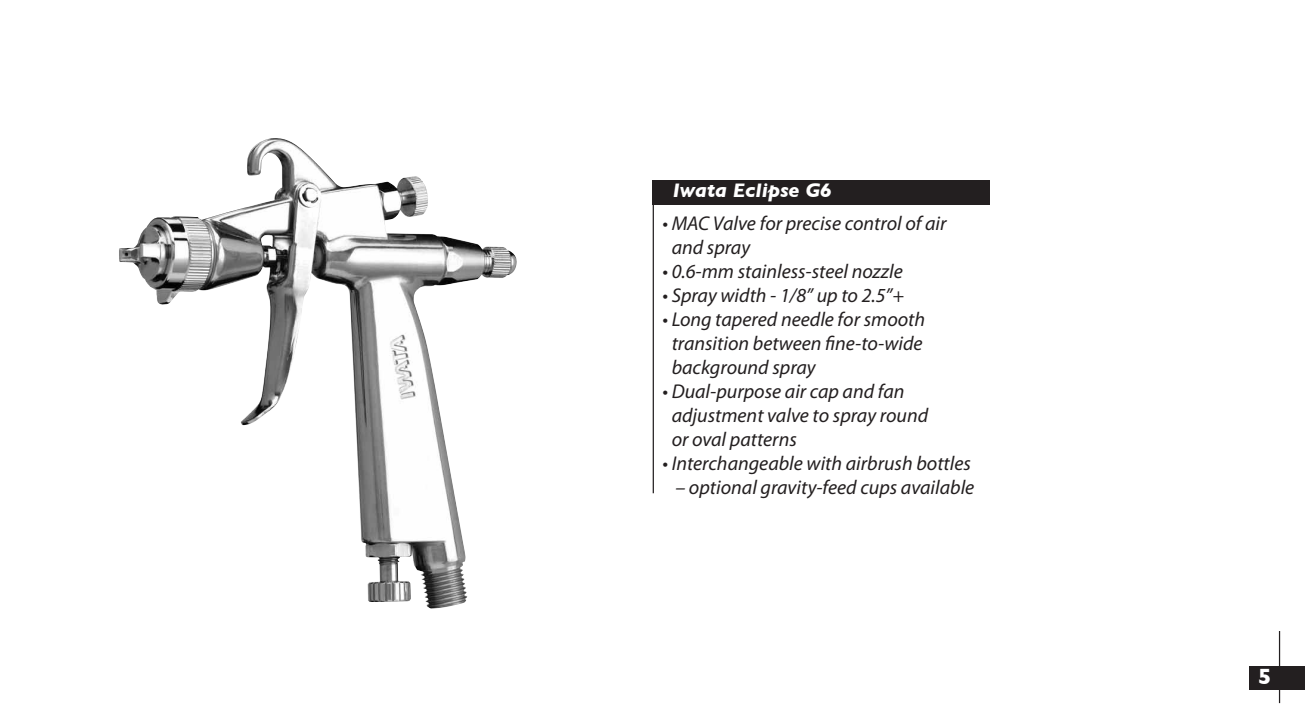
<style>
.page{position:relative;width:1305px;height:720px;background:#fff}
.page>*{position:absolute;margin:0;border:0;box-sizing:border-box;transform-origin:0 0}
.t1{font:700 22.5px "Gill Sans";color:#fff}
.t2{font:italic 20px/24px "Myriad Pro";color:#231f20}
.t3{font:italic 700 20px "Gill Sans";color:#fff}
</style>
<div class="page">
<hr style="left:1279px;top:631px;width:1px;height:72px;background:#231f20">
<div style="left:1250px;top:666px;width:55px;height:24px;background:#231f20"></div>
<div style="left:652px;top:180px;width:338px;height:24px;background:#231f20"></div>
<hr style="left:653px;top:180px;width:1px;height:313px;background:#231f20">
<img style="left:119px;top:138px;width:305px;height:464px">
<p class="t3" style="left:673px;top:179px;width:160px">Iwata Eclipse G6</p>
<p class="t2" style="left:672px;top:211px;width:276px;text-indent:-9px">• MAC Valve for precise control of air and spray</p>
<p class="t2" style="left:663px;top:259px;width:242px">• 0.6-mm stainless-steel nozzle</p>
<p class="t2" style="left:663px;top:283px;width:243px">• Spray width - 1/8” up to 2.5”+</p>
<p class="t2" style="left:672px;top:307px;width:255px;text-indent:-9px">• Long tapered needle for smooth transition between fine-to-wide background spray</p>
<p class="t2" style="left:672px;top:379px;width:258px;text-indent:-9px">• Dual-purpose air cap and fan adjustment valve to spray round or oval patterns</p>
<p class="t2" style="left:663px;top:451px;width:310px">• Interchangeable with airbrush bottles</p>
<p class="t2" style="left:675px;top:475px;width:301px">– optional gravity-feed cups available</p>
<p class="t1" style="left:1258px;top:663px;width:15px">5</p>
</div>
